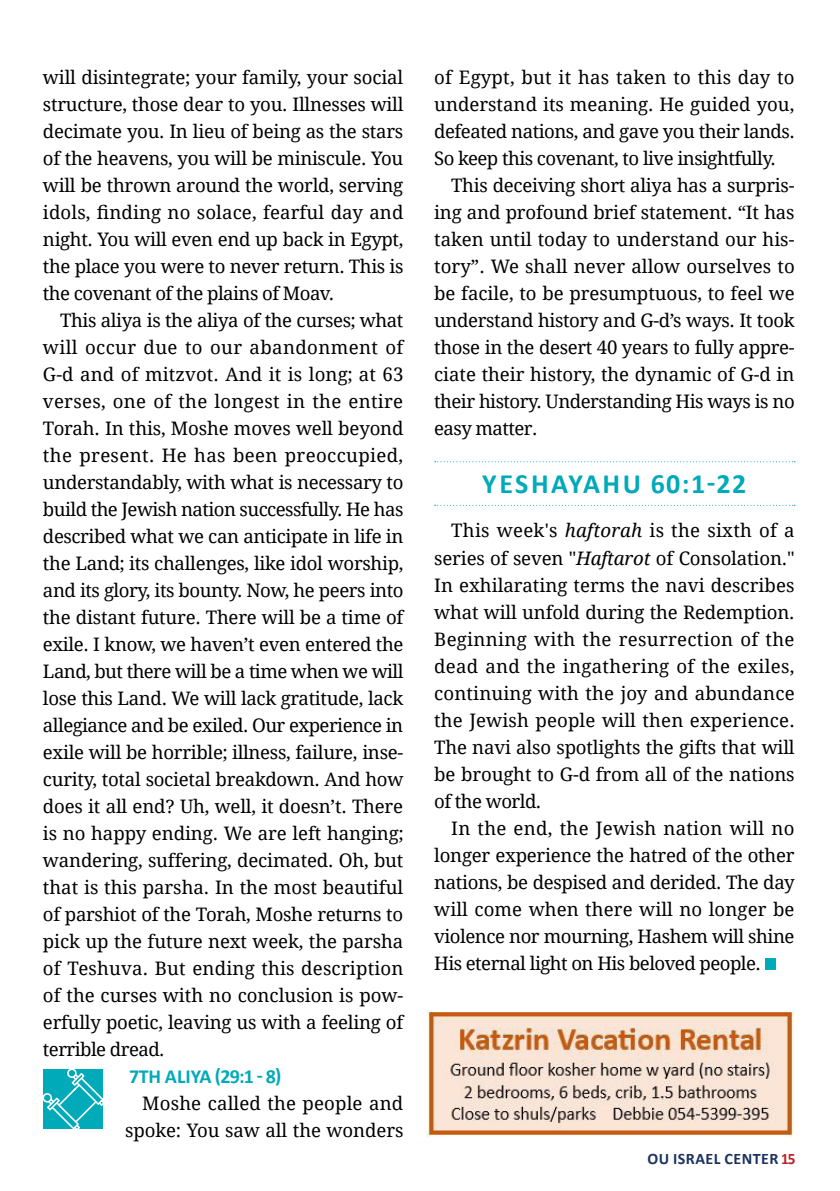
<style>
.page{position:relative;width:840px;height:1191px;background:#fff}
.page>*{position:absolute;margin:0;border:0;box-sizing:border-box;transform-origin:0 0}
.Heading_-_Haftorah_x{font:700 28px "Calibri";letter-spacing:.085em;color:#01aab9}
.Headings_-_Aliya_Tit{font:700 20px "Calibri";color:#01aab9}
.Body_-_Main_English{font:18.6px/27px "Droid Serif";letter-spacing:-.025em;color:#000;text-align:justify}
.Body_-_Main_English-2{font:18.6px/27px "Droid Serif";color:#000;text-align:right}
.t1{font:700 16px "Calibri";letter-spacing:.03em;color:#1d3260}
.s1{font-style:italic}
.s2{color:#bc2227}
</style>
<div class="page">
<svg style="left:43px;top:1069px;width:59px;height:60px;background:#23b5c2"></svg>
<svg style="left:434px;top:461px;width:360px;height:1px"></svg>
<svg style="left:434px;top:505px;width:360px;height:1px"></svg>
<div style="left:764px;top:958px;width:11px;height:11px;background:#01aab9"></div>
<img style="left:426px;top:1010px;width:368px;height:127px">
<p class="Body_-_Main_English" style="left:43px;top:63px;width:362px">will disintegrate; your family, your social structure, those dear to you. Illnesses will decimate you. In lieu of being as the stars of the heavens, you will be miniscule. You will be thrown around the world, serving idols, finding no solace, fearful day and night. You will even end up back in Egypt, the place you were to never return. This is the covenant of the plains of Moav.</p>
<p class="Body_-_Main_English" style="left:43px;top:306px;width:362px;text-indent:17px">This aliya is the aliya of the curses; what will occur due to our abandonment of G-d and of mitzvot. And it is long; at 63 verses, one of the longest in the entire Torah. In this, Moshe moves well beyond the present. He has been preoccupied, understandably, with what is necessary to build the Jewish nation successfully. He has described what we can anticipate in life in the Land; its challenges, like idol worship, and its glory, its bounty. Now, he peers into the distant future. There will be a time of exile. I know, we haven’t even entered the Land, but there will be a time when we will lose this Land. We will lack gratitude, lack allegiance and be exiled. Our experience in exile will be horrible; illness, failure, inse&shy;curity, total societal breakdown. And how does it all end? Uh, well, it doesn’t. There is no happy ending. We are left hanging; wandering, suffering, decimated. Oh, but that is this parsha. In the most beautiful of parshiot of the Torah, Moshe returns to pick up the future next week, the parsha of Teshuva. But ending this description of the curses with no conclusion is pow&shy;erfully poetic, leaving us with a feeling of terrible dread.</p>
<p class="Headings_-_Aliya_Tit" style="left:129px;top:1062px;width:154px">7TH ALIYA (29:1 - 8)</p>
<p class="Body_-_Main_English-2" style="left:125px;top:1089px;width:279px">Moshe called the people and spoke: You saw all the wonders</p>
<p class="Body_-_Main_English" style="left:434px;top:63px;width:362px">of Egypt, but it has taken to this day to understand its meaning. He guided you, defeated nations, and gave you their lands.<br>So keep this covenant, to live insightfully.</p>
<p class="Body_-_Main_English" style="left:434px;top:171px;width:362px;text-indent:17px">This deceiving short aliya has a surpris&shy;ing and profound brief statement. “It has taken until today to understand our his&shy;tory”. We shall never allow ourselves to be facile, to be presumptuous, to feel we understand history and G-d’s ways. It took those in the desert 40 years to fully appre&shy;ciate their history, the dynamic of G-d in their history. Understanding His ways is no easy matter.</p>
<p class="Heading_-_Haftorah_x" style="left:482px;top:464px;width:265px">YESHAYAHU 60:1-22</p>
<p class="Body_-_Main_English" style="left:434px;top:517px;width:362px;text-indent:17px">This week's <span class="s1">haftorah</span> is the sixth of a series of seven "<span class="s1">Haftarot</span> of Consolation." In exhilarating terms the navi describes what will unfold during the Redemption.<br>Beginning with the resurrection of the dead and the ingathering of the exiles, continuing with the joy and abundance the Jewish people will then experience.<br>The navi also spotlights the gifts that will be brought to G‑d from all of the nations of the world.</p>
<p class="Body_-_Main_English" style="left:434px;top:814px;width:362px;text-indent:17px">In the end, the Jewish nation will no longer experience the hatred of the other nations, be despised and derided. The day will come when there will no longer be violence nor mourning, Hashem will shine His eternal light on His beloved people.</p>
<p class="t1" style="left:647px;top:1147px;width:150px">OU ISRAEL CENTER <span class="s2">15</span></p>
</div>
